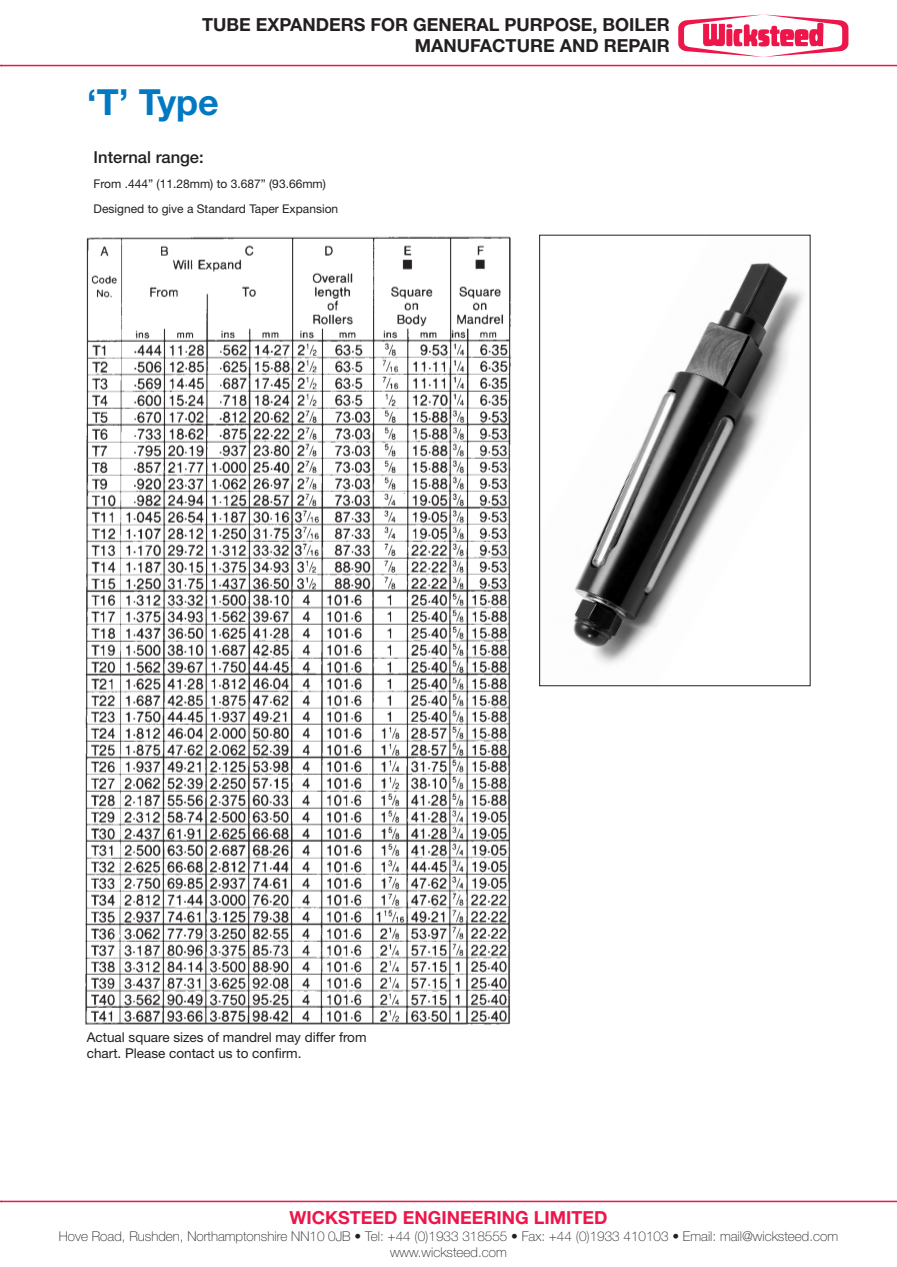
<style>
.page{position:relative;width:897px;height:1267px;background:#fff}
.page>*{position:absolute;margin:0;border:0;box-sizing:border-box;transform-origin:0 0}
.t1{font:700 36px "Helvetica Neue";color:#0079c2}
.t2{font:700 18px/21px "Helvetica Neue";color:#231f20;text-align:right}
.t3{font:700 18px "Helvetica Neue";color:#ed164b}
.t4{font:500 16.5px "Helvetica Neue";color:#231f20}
.t5{font:100 13.5px/16.5px "Helvetica Neue";color:#231f20;text-align:center}
.t6{font:13.5px/16.5px "Helvetica Neue";color:#231f20}
.t7{font:12px/25px "Helvetica Neue";color:#231f20}
</style>
<div class="page">
<hr style="left:2px;top:1200px;width:894px;height:2px;background:#ed164b">
<hr style="left:2px;top:65px;width:894px;height:1px;background:#ed164b">
<svg style="left:678px;top:14px;width:170px;height:43px"></svg>
<img style="left:85px;top:236px;width:426px;height:789px">
<img style="left:573px;top:263px;width:231px;height:401px">
<div style="left:539px;top:235px;width:271px;height:451px;border:1px solid #231f20"></div>
<h2 class="t2" style="left:202px;top:13px;width:469px">TUBE EXPANDERS FOR GENERAL PURPOSE, BOILER<br>MANUFACTURE AND REPAIR</h2>
<h1 class="t1" style="left:87px;top:80px;width:134px">‘T’ Type</h1>
<p class="t4" style="left:94px;top:147px;width:112px">Internal range:</p>
<p class="t7" style="left:94px;top:171px;width:246px">From .444” (11.28mm) to 3.687” (93.66mm)<br>Designed to give a Standard Taper Expansion</p>
<p class="t6" style="left:87px;top:1028px;width:281px">Actual square sizes of mandrel may differ from chart. Please contact us to confirm.</p>
<h2 class="t3" style="left:289px;top:1206px;width:319px">WICKSTEED ENGINEERING LIMITED</h2>
<p class="t5" style="left:59px;top:1227px;width:780px">Hove Road, Rushden, Northamptonshire NN10 0JB • Tel: +44 (0)1933 318555 • Fax: +44 (0)1933 410103 • Email: mail@wicksteed.com www.wicksteed.com</p>
</div>
